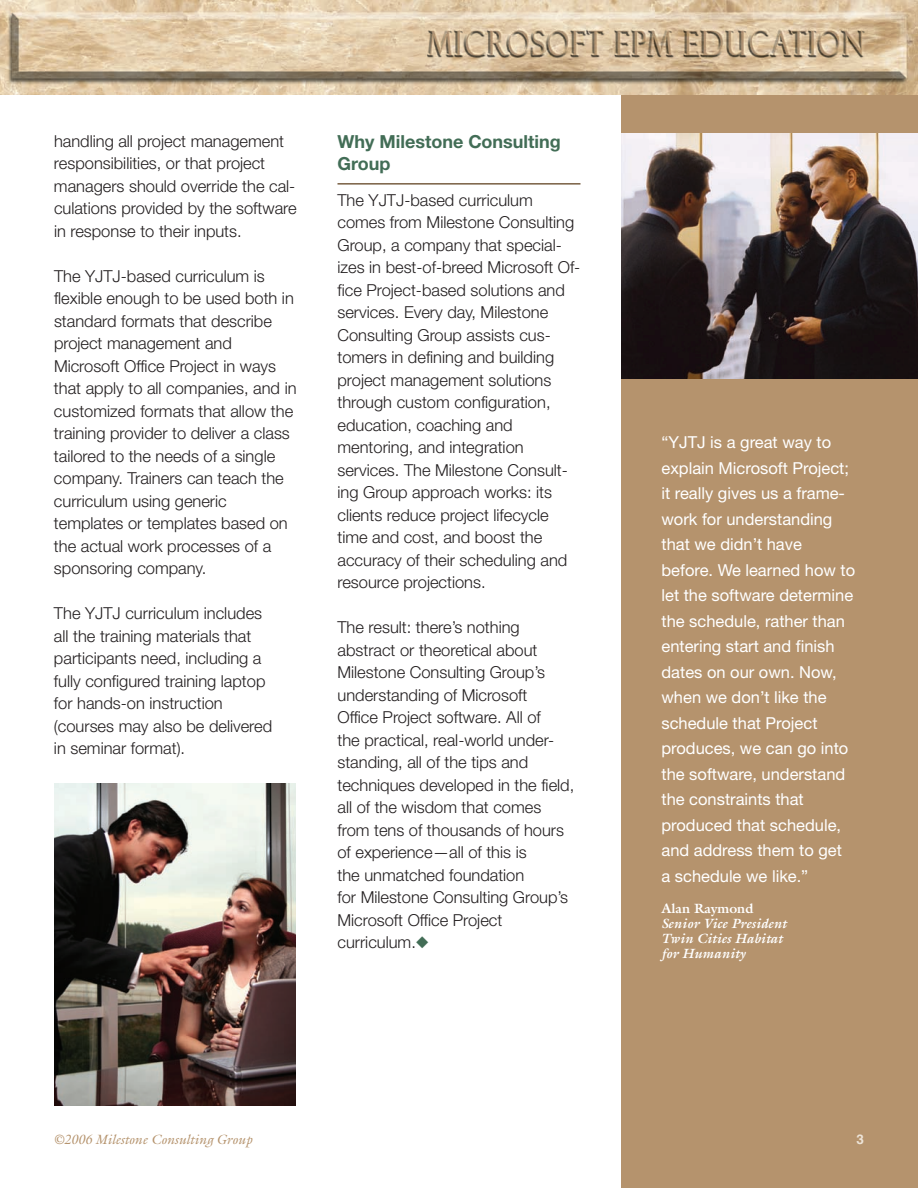
<style>
.page{position:relative;width:918px;height:1188px;background:#fff}
.page>*{position:absolute;margin:0;border:0;box-sizing:border-box;transform-origin:0 0}
.t1{font:700 18px/22.5px "Helvetica Neue";color:#426d56}
.t2{font:300 16.5px/22.5px "Helvetica Neue";color:#231f20}
.t3{font:16.5px/25.5px "Helvetica Neue";color:#fff}
.t4{font:italic 700 13.5px/15px "Galliard";color:#fff}
.t5{font:italic 13.5px "Galliard";color:#b5936d}
.t6{font:700 13.5px "Galliard";color:#fff}
.t7{font:700 13.5px "Helvetica";color:#ede4d8}
.s1{color:#426d56}
</style>
<div class="page">
<div style="left:621px;top:92px;width:297px;height:1096px;background:#b5936d"></div>
<img style="left:0;top:0;width:918px;height:94px">
<hr style="left:338px;top:183px;width:242px;height:2px;background:#785f42">
<img style="left:621px;top:134px;width:297px;height:245px">
<img style="left:54px;top:783px;width:242px;height:322px">
<p class="t2" style="left:54px;top:131px;width:244px">handling all project management responsibilities, or that project managers should override the cal&shy;culations provided by the software in response to their inputs.</p>
<p class="t2" style="left:54px;top:266px;width:244px">The YJTJ-based curriculum is flexible enough to be used both in standard formats that describe project management and<br>Microsoft Office Project in ways that apply to all companies, and in customized formats that allow the training provider to deliver a class tailored to the needs of a single company. Trainers can teach the curriculum using generic templates or templates based on the actual work processes of a sponsoring company.</p>
<p class="t2" style="left:54px;top:604px;width:220px">The YJTJ curriculum includes all the training materials that participants need, including a fully configured training laptop for hands-on instruction (courses may also be delivered in seminar format).</p>
<p class="t1" style="left:338px;top:132px;width:225px">Why Milestone Consulting<br>Group</p>
<p class="t2" style="left:337px;top:190px;width:244px">The YJTJ-based curriculum comes from Milestone Consulting<br>Group, a company that special&shy;izes in best-of-breed Microsoft Of&shy;fice Project-based solutions and services. Every day, Milestone<br>Consulting Group assists cus&shy;tomers in defining and building project management solutions through custom configuration, education, coaching and mentoring, and integration services. The Milestone Consult&shy;ing Group approach works: its clients reduce project lifecycle time and cost, and boost the accuracy of their scheduling and resource projections.</p>
<p class="t2" style="left:337px;top:618px;width:238px">The result: there’s nothing abstract or theoretical about<br>Milestone Consulting Group’s understanding of Microsoft<br>Office Project software. All of<br>the practical, real-world under&shy;standing, all of the tips and techniques developed in the field, all of the wisdom that comes from tens of thousands of hours of experience—all of this is<br>the unmatched foundation<br>for Milestone Consulting Group’s<br>Microsoft Office Project curriculum.<span class="s1">◆</span></p>
<p class="t3" style="left:661px;top:431px;width:195px">“YJTJ is a great way to explain Microsoft Project; it really gives us a frame&shy;work for understanding that we didn’t have before. We learned how to let the software determine the schedule, rather than entering start and finish dates on our own. Now, when we don’t like the schedule that Project produces, we can go into the software, understand the constraints that produced that schedule, and address them to get<br>a schedule we like.”</p>
<p class="t6" style="left:662px;top:900px;width:94px">Alan Raymond</p>
<p class="t4" style="left:661px;top:916px;width:126px">Senior Vice President<br>Twin Cities Habitat for Humanity</p>
<p class="t5" style="left:54px;top:1131px;width:200px">©2006 Milestone Consulting Group</p>
<p class="t7" style="left:857px;top:1134px;width:9px">3</p>
</div>
